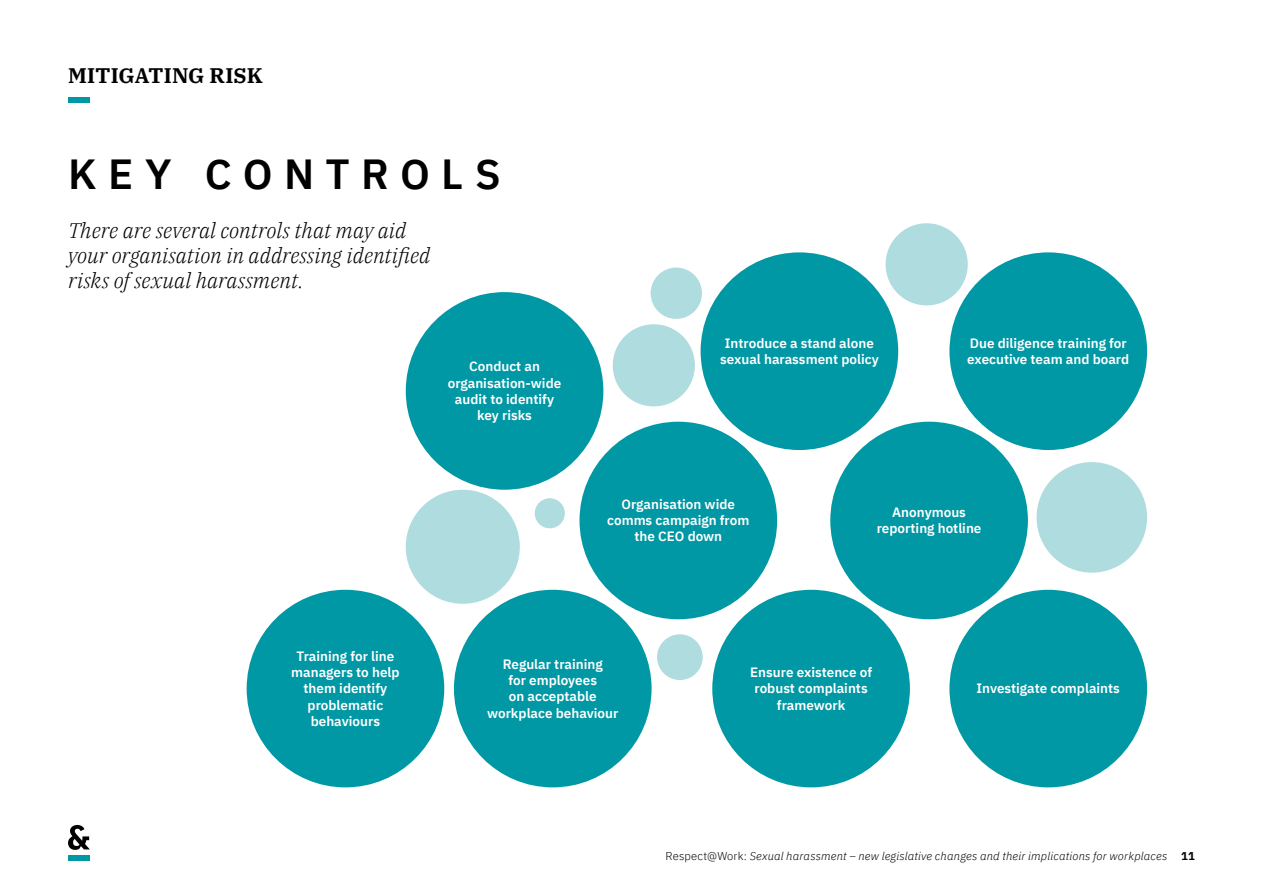
<style>
.page{position:relative;width:1263px;height:893px;background:#fff}
.page>*{position:absolute;margin:0;border:0;box-sizing:border-box;transform-origin:0 0}
.t1{font:600 42px "IBM Plex Sans";letter-spacing:.27em;color:#000}
.t2{font:italic 300 21px/25.2px "IBM Plex Serif";letter-spacing:-.005em;color:#000}
.t3{font:700 21px "IBM Plex Serif";letter-spacing:.01em;color:#000}
.t4{font:600 13.5px/16.2px "IBM Plex Sans";color:#fff;text-align:center}
.t5{font:italic 300 11.25px "IBM Plex Sans";letter-spacing:.015em;color:#000}
.s1{font-style:normal}
.s2{font-weight:700;font-style:normal}
</style>
<div class="page">
<div style="left:68px;top:855px;width:22px;height:5px;background:#0098a4"></div>
<svg style="left:68px;top:825px;width:22px;height:25px"></svg>
<div style="left:68px;top:97px;width:21px;height:6px;background:#0098a4"></div>
<div style="left:701px;top:252px;width:197px;height:198px;background:#0098a4;border-radius:50%"></div>
<div style="left:579px;top:422px;width:198px;height:197px;background:#0098a4;border-radius:50%"></div>
<div style="left:949px;top:252px;width:198px;height:198px;background:#0098a4;border-radius:50%"></div>
<div style="left:949px;top:590px;width:198px;height:197px;background:#0098a4;border-radius:50%"></div>
<div style="left:712px;top:590px;width:198px;height:197px;background:#0098a4;border-radius:50%"></div>
<div style="left:406px;top:292px;width:197px;height:198px;background:#0098a4;border-radius:50%"></div>
<div style="left:247px;top:590px;width:197px;height:197px;background:#0098a4;border-radius:50%"></div>
<div style="left:454px;top:590px;width:197px;height:197px;background:#0098a4;border-radius:50%"></div>
<div style="left:830px;top:422px;width:198px;height:197px;background:#0098a4;border-radius:50%"></div>
<div style="left:613px;top:324px;width:82px;height:82px;background:#afdcdf;border-radius:50%"></div>
<div style="left:885px;top:223px;width:83px;height:82px;background:#afdcdf;border-radius:50%"></div>
<div style="left:651px;top:268px;width:51px;height:51px;background:#afdcdf;border-radius:50%"></div>
<div style="left:535px;top:498px;width:30px;height:30px;background:#afdcdf;border-radius:50%"></div>
<div style="left:657px;top:634px;width:46px;height:46px;background:#afdcdf;border-radius:50%"></div>
<div style="left:1036px;top:462px;width:111px;height:111px;background:#afdcdf;border-radius:50%"></div>
<div style="left:406px;top:490px;width:114px;height:114px;background:#afdcdf;border-radius:50%"></div>
<h2 class="t3" style="left:68px;top:59px;width:196px">MITIGATING RISK</h2>
<h1 class="t1" style="left:68px;top:141px;width:434px">KEY CONTROLS</h1>
<h2 class="t2" style="left:68px;top:216px;width:364px">There are several controls that may aid your organisation in addressing identified risks of sexual harassment.</h2>
<p class="t4" style="left:448px;top:357px;width:115px">Conduct an organisation-wide audit to identify key risks</p>
<p class="t4" style="left:720px;top:334px;width:160px">Introduce a stand alone sexual harassment policy</p>
<p class="t4" style="left:967px;top:334px;width:163px;text-align:left">Due diligence training for executive team and board</p>
<p class="t4" style="left:607px;top:495px;width:144px">Organisation wide comms campaign from the CEO down</p>
<p class="t4" style="left:877px;top:503px;width:106px">Anonymous reporting hotline</p>
<p class="t4" style="left:291px;top:647px;width:110px">Training for line managers to help them identify problematic behaviours</p>
<p class="t4" style="left:487px;top:655px;width:133px">Regular training<br>for employees<br>on acceptable workplace behaviour</p>
<p class="t4" style="left:750px;top:663px;width:123px">Ensure existence of robust complaints framework</p>
<p class="t4" style="left:976px;top:679px;width:145px">Investigate complaints</p>
<p class="t5" style="left:665px;top:848px;width:531px"><span class="s1">Respect@Work:</span> Sexual harassment – new legislative changes and their implications for workplaces <span class="s2">11</span></p>
</div>
